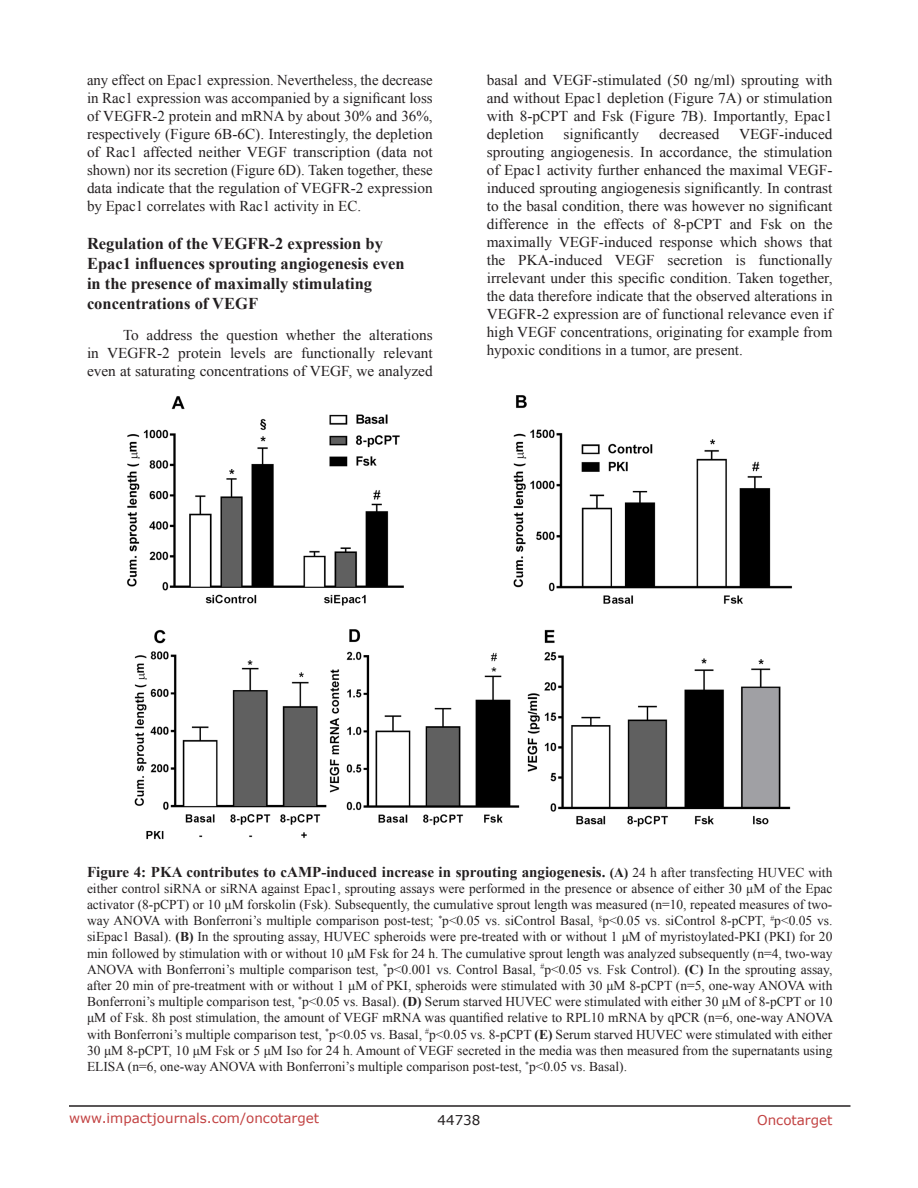
<style>
.page{position:relative;width:918px;height:1188px;background:#fff}
.page>*{position:absolute;margin:0;border:0;box-sizing:border-box;transform-origin:0 0}
.SubHeading{font:700 16.5px/19.8px "Times New Roman";color:#231f20}
.BodyText{font:15px/18px "Times New Roman";color:#231f20;text-align:justify}
.figuretext{font:700 15px "Times New Roman";color:#231f20}
.figuretext-2{font:13.5px/16.2px "Times New Roman";color:#231f20;text-align:justify}
.t1{font:13.5px "Verdana";color:#c24141}
.t2{font:13.5px "Verdana";color:#231f20}
.s1{font-size:13.5px}
.s2{font-weight:400;font-size:13.5px}
.s3{font-weight:700}
</style>
<div class="page">
<hr style="left:69px;top:1105px;width:781px;height:2px;background:#231f20">
<img style="left:127px;top:395px;width:665px;height:444px">
<p class="BodyText" style="left:87px;top:71px;width:347px">any effect on Epac1 expression. Nevertheless, the decrease in Rac1 expression was accompanied by a significant loss of VEGFR-2 protein and mRNA by about 30% and 36%, respectively (Figure 6B-6C). Interestingly, the depletion of Rac1 affected neither VEGF transcription (data not shown) nor its secretion (Figure 6D). Taken together, these data indicate that the regulation of VEGFR-2 expression by Epac1 correlates with Rac1 activity in EC.</p>
<p class="SubHeading" style="left:87px;top:233px;width:319px">Regulation of the VEGFR-2 expression by Epac1 influences sprouting angiogenesis even in the presence of maximally stimulating concentrations of VEGF</p>
<p class="BodyText" style="left:87px;top:326px;width:347px;text-indent:36px">To address the question whether the alterations in VEGFR-2 protein levels are functionally relevant even at saturating concentrations of VEGF, we analyzed</p>
<p class="BodyText" style="left:487px;top:71px;width:347px">basal and VEGF-stimulated (50 ng/ml) sprouting with and without Epac1 depletion (Figure 7A) or stimulation with 8-pCPT and Fsk (Figure 7B). Importantly, Epac1 depletion</p>
<p class="BodyText" style="left:487px;top:125px;width:347px;text-indent:252px">VEGF-induced sprouting angiogenesis. In accordance, the stimulation of Epac1 activity further enhanced the maximal VEGF&shy;induced sprouting angiogenesis significantly. In contrast to the basal condition, there was however no significant difference in the effects of 8-pCPT and Fsk on the maximally VEGF-induced response which shows that the PKA-induced VEGF secretion is functionally irrelevant under this specific condition. Taken together, the data therefore indicate that the observed alterations in VEGFR-2 expression are of functional relevance even if high VEGF concentrations, originating for example from hypoxic conditions in a tumor, are present.</p>
<p class="BodyText" style="left:564px;top:125px;width:77px">significantly</p>
<p class="BodyText" style="left:659px;top:125px;width:62px">decreased</p>
<p class="figuretext" style="left:87px;top:861px;width:747px">Figure 4: PKA contributes to cAMP-induced increase in sprouting angiogenesis. <span class="s1">(A)</span> <span class="s2">24 h after transfecting HUVEC with</span></p>
<p class="figuretext-2" style="left:87px;top:880px;width:748px">either control siRNA or siRNA against Epac1, sprouting assays were performed in the presence or absence of either 30 μM of the Epac activator (8-pCPT) or 10 μM forskolin (Fsk). Subsequently, the cumulative sprout length was measured (n=10, repeated measures of two&shy;way ANOVA with Bonferroni’s multiple comparison post-test; <sup>*</sup>p&lt;0.05 vs. siControl Basal, <sup>§</sup>p&lt;0.05 vs. siControl 8-pCPT, <sup>#</sup>p&lt;0.05 vs. siEpac1 Basal). <span class="s3">(B)</span> In the sprouting assay, HUVEC spheroids were pre-treated with or without 1 μM of myristoylated-PKI (PKI) for 20 min followed by stimulation with or without 10 μM Fsk for 24 h. The cumulative sprout length was analyzed subsequently (n=4, two-way ANOVA with Bonferroni’s multiple comparison test, <sup>*</sup>p&lt;0.001 vs. Control Basal, <sup>#</sup>p&lt;0.05 vs. Fsk Control). <span class="s3">(C)</span> In the sprouting assay, after 20 min of pre-treatment with or without 1 μM of PKI, spheroids were stimulated with 30 μM 8-pCPT (n=5, one-way ANOVA with Bonferroni’s multiple comparison test, <sup>*</sup>p&lt;0.05 vs. Basal). <span class="s3">(D)</span> Serum starved HUVEC were stimulated with either 30 μM of 8-pCPT or 10 μM of Fsk. 8h post stimulation, the amount of VEGF mRNA was quantified relative to RPL10 mRNA by qPCR (n=6, one-way ANOVA with Bonferroni’s multiple comparison test, <sup>*</sup>p&lt;0.05 vs. Basal, <sup>#</sup>p&lt;0.05 vs. 8-pCPT <span class="s3">(E)</span> Serum starved HUVEC were stimulated with either 30 μM 8-pCPT, 10 μM Fsk or 5 μM Iso for 24 h. Amount of VEGF secreted in the media was then measured from the supernatants using ELISA (n=6, one-way ANOVA with Bonferroni’s multiple comparison post-test, <sup>*</sup>p&lt;0.05 vs. Basal).</p>
<p class="t1" style="left:69px;top:1109px;width:252px">www.impactjournals.com/oncotarget</p>
<p class="t2" style="left:438px;top:1111px;width:44px">44738</p>
<p class="t1" style="left:757px;top:1111px;width:77px">Oncotarget</p>
</div>
